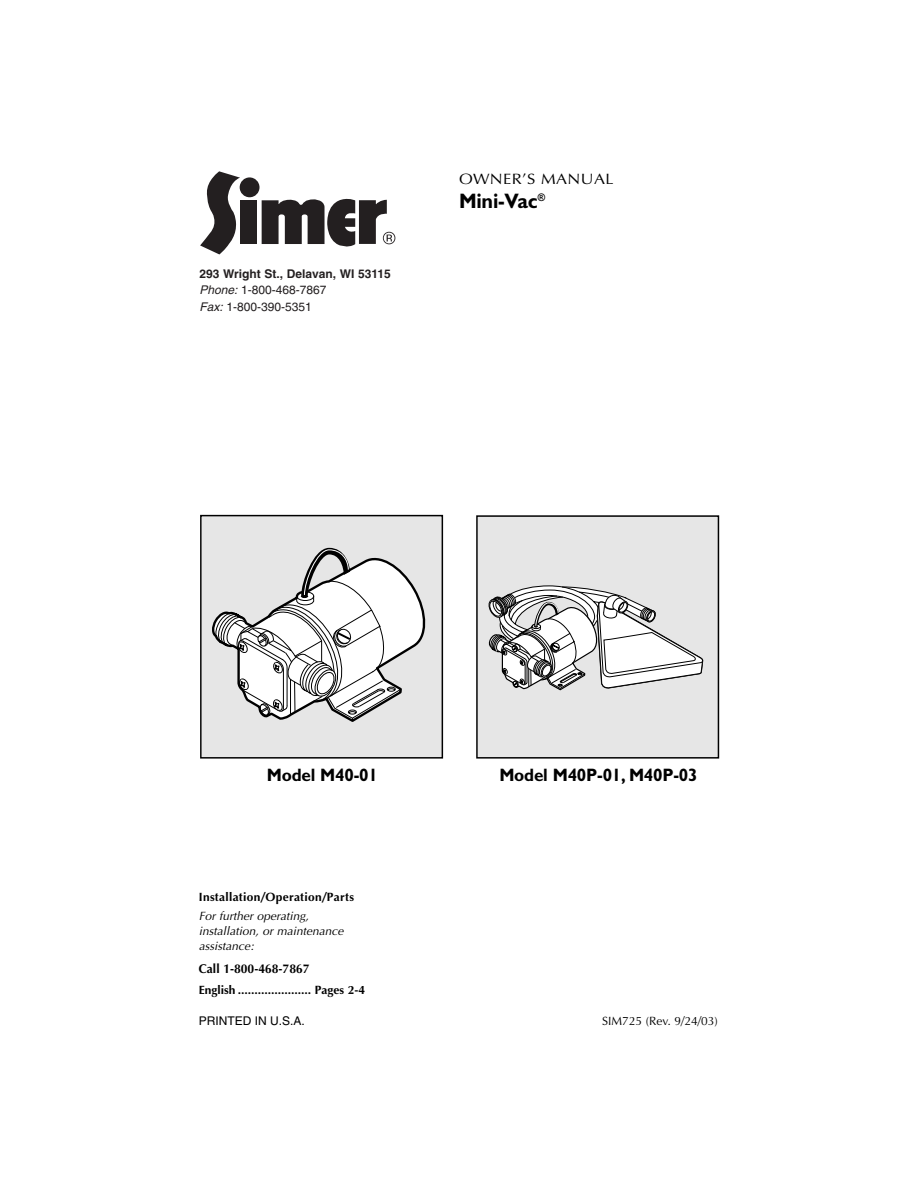
<style>
.page{position:relative;width:918px;height:1188px;background:#fff}
.page>*{position:absolute;margin:0;border:0;box-sizing:border-box;transform-origin:0 0}
.t1{font:700 21px "Gill Sans";letter-spacing:-.01em;color:#000;scale:.95 1}
.t2{font:700 18px "Gill Sans";letter-spacing:-.01em;color:#000;scale:.95 1}
.t3{font:15px "Optima";letter-spacing:.02em;color:#000;scale:1.1 1}
.t4{font:700 12.75px "Optima";color:#000;scale:.95 1}
.t5{font:700 12px/16.5px "Helvetica";color:#231f20}
.t6{font:italic 12px/15px "Optima";color:#000}
.t7{font:700 12px "Optima";color:#000}
.t8{font:700 12px "Optima";letter-spacing:.02em;color:#000}
.t9{font:12px "Optima";color:#000}
.t10{font:12px "Helvetica";color:#000}
.s1{font-weight:400;font-style:italic}
.s2{font-weight:400}
</style>
<div class="page">
<div style="left:202px;top:516px;width:240px;height:241px;background:#e6e6e6"></div>
<svg style="left:212px;top:547px;width:214px;height:175px"></svg>
<div style="left:200px;top:515px;width:243px;height:244px;border:2px solid #000"></div>
<div style="left:478px;top:517px;width:240px;height:240px;background:#e6e6e6"></div>
<svg style="left:488px;top:585px;width:216px;height:106px"></svg>
<div style="left:476px;top:515px;width:243px;height:244px;border:2px solid #000"></div>
<svg style="left:200px;top:171px;width:40px;height:83px"></svg>
<div style="left:240px;top:177px;width:20px;height:20px;background:#231f20;border-radius:50%"></div>
<div style="left:240px;top:200px;width:17px;height:44px;background:#231f20"></div>
<svg style="left:262px;top:198px;width:133px;height:49px"></svg>
<div style="left:396px;top:703px;width:43px;height:13px;background:#e6e6e6"></div>
<p class="t5" style="left:200px;top:266px;width:193px">293 Wright St., Delavan, WI 53115<br><span class="s1">Phone:</span> <span class="s2">1-800-468-7867<br></span><span class="s1">Fax:</span> <span class="s2">1-800-390-5351</span></p>
<p class="t3" style="left:459px;top:173px;width:142px">OWNER’S MANUAL</p>
<h1 class="t1" style="left:459px;top:194px;width:92px">Mini-Vac<sup>®</sup></h1>
<h2 class="t2" style="left:267px;top:769px;width:118px">Model M40-01</h2>
<h2 class="t2" style="left:499px;top:769px;width:210px">Model M40P-01, M40P-03</h2>
<p class="t8" style="left:199px;top:892px;width:157px">Installation/Operation/Parts</p>
<p class="t6" style="left:199px;top:910px;width:146px">For further operating, installation, or maintenance assistance:</p>
<p class="t4" style="left:199px;top:963px;width:118px">Call 1-800-468-7867</p>
<p class="t7" style="left:199px;top:985px;width:168px">English ...................... Pages 2-4</p>
<p class="t10" style="left:199px;top:1017px;width:108px">PRINTED IN U.S.A.</p>
<p class="t9" style="left:602px;top:1016px;width:117px">SIM725 (Rev. 9/24/03)</p>
</div>
